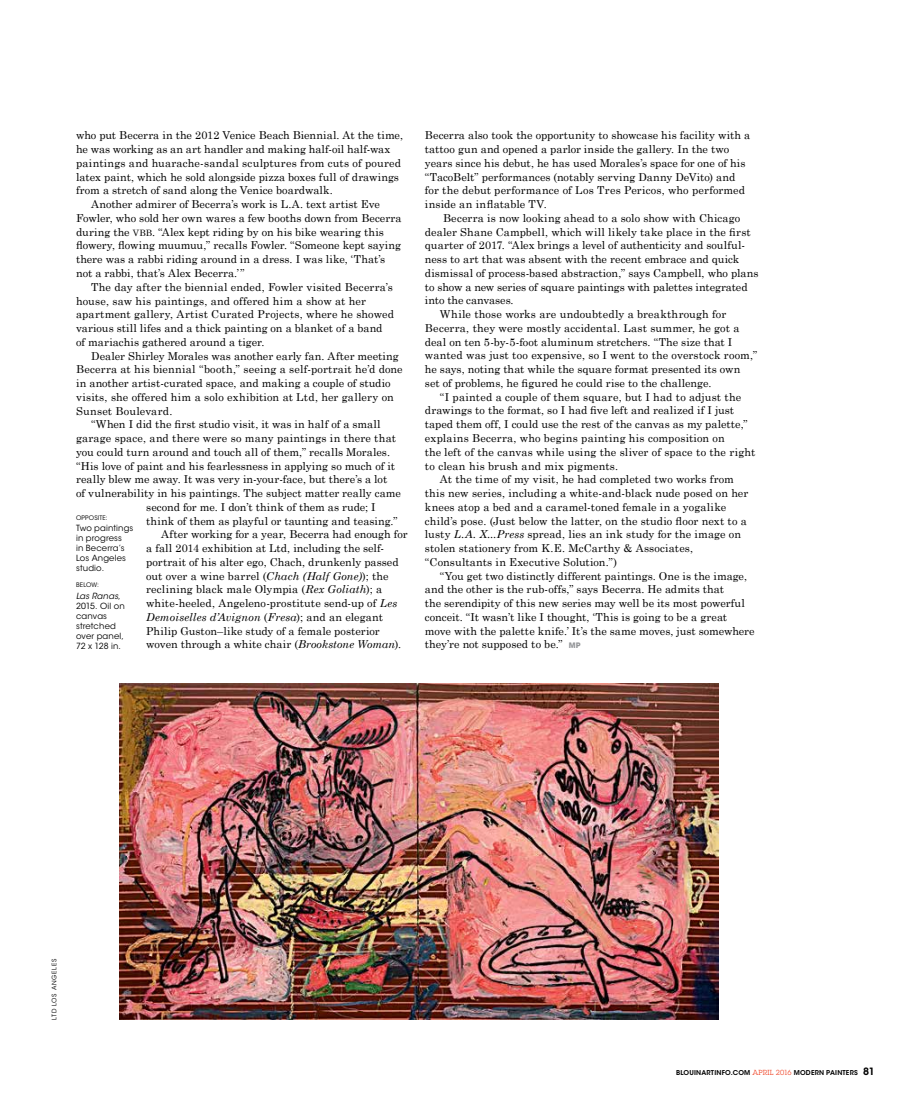
<style>
.page{position:relative;width:900px;height:1103px;background:#fff}
.page>*{position:absolute;margin:0;border:0;box-sizing:border-box;transform-origin:0 0}
.t1{font:11px/13.8px "Century Schoolbook";letter-spacing:.005em;color:#000}
.t2{font:italic 11px "Century Schoolbook";letter-spacing:.015em;color:#000}
.t3{font:8.5px/10px "ITC Avant Garde Std";letter-spacing:.02em;color:#000}
.t4{font:600 6.62px "ITC Avant Garde Std";letter-spacing:.03em;color:#000}
.t5{font:6.25px "ITC Avant Garde Std";letter-spacing:.13em;color:#000}
.t6{font:6.25px "ITC Avant Garde Std";letter-spacing:.025em;color:#000}
.t7{font:6.25px "ITC Avant Garde Std";letter-spacing:.11em;color:#000}
.s1{font-size:8.75px}
.s2{font-style:italic}
.s3{font-style:normal}
.s4{font-family:"ITC Avant Garde Std";font-weight:700;font-size:7.5px;color:#939598}
.s5{font-family:"Lubalin Graph Std";font-weight:400;font-size:7.25px;color:#ef4123}
.s6{font-size:10px}
</style>
<div class="page">
<img style="left:119px;top:683px;width:599px;height:336px">
<p class="t1" style="left:76px;top:128px;width:329px">who put Becerra in the 2012 Venice Beach Biennial. At the time,</p>
<p class="t1" style="left:76px;top:142px;width:316px">he was working as an art handler and making half-oil half-wax</p>
<p class="t1" style="left:76px;top:156px;width:326px">paintings and huarache-sandal sculptures from cuts of poured</p>
<p class="t1" style="left:76px;top:170px;width:324px">latex paint, which he sold alongside pizza boxes full of drawings</p>
<p class="t1" style="left:76px;top:183px;width:258px">from a stretch of sand along the Venice boardwalk.</p>
<p class="t1" style="left:91px;top:197px;width:291px">Another admirer of Becerra’s work is L.A. text artist Eve</p>
<p class="t1" style="left:76px;top:211px;width:327px">Fowler, who sold her own wares a few booths down from Becerra</p>
<p class="t1" style="left:76px;top:225px;width:309px">during the <span class="s1">vbb</span>. “Alex kept riding by on his bike wearing this</p>
<p class="t1" style="left:76px;top:238px;width:326px">flowery, flowing muumuu,” recalls Fowler. “Someone kept saying</p>
<p class="t1" style="left:76px;top:252px;width:311px">there was a rabbi riding around in a dress. I was like, ‘That’s</p>
<p class="t1" style="left:76px;top:266px;width:170px">not a rabbi, that’s Alex Becerra.’”</p>
<p class="t1" style="left:91px;top:280px;width:303px">The day after the biennial ended, Fowler visited Becerra’s</p>
<p class="t1" style="left:76px;top:293px;width:291px">house, saw his paintings, and offered him a show at her</p>
<p class="t1" style="left:76px;top:307px;width:319px">apartment gallery, Artist Curated Projects, where he showed</p>
<p class="t1" style="left:76px;top:321px;width:308px">various still lifes and a thick painting on a blanket of a band</p>
<p class="t1" style="left:76px;top:335px;width:190px">of mariachis gathered around a tiger.</p>
<p class="t1" style="left:91px;top:348px;width:309px">Dealer Shirley Morales was another early fan. After meeting</p>
<p class="t1" style="left:76px;top:362px;width:328px">Becerra at his biennial “booth,” seeing a self-portrait he’d done</p>
<p class="t1" style="left:76px;top:376px;width:316px">in another artist-curated space, and making a couple of studio</p>
<p class="t1" style="left:76px;top:389px;width:319px">visits, she offered him a solo exhibition at Ltd, her gallery on</p>
<p class="t1" style="left:76px;top:403px;width:98px">Sunset Boulevard.</p>
<p class="t1" style="left:91px;top:417px;width:291px">“When I did the first studio visit, it was in half of a small</p>
<p class="t1" style="left:76px;top:431px;width:321px">garage space, and there were so many paintings in there that</p>
<p class="t1" style="left:76px;top:444px;width:315px">you could turn around and touch all of them,” recalls Morales.</p>
<p class="t1" style="left:76px;top:458px;width:320px">“His love of paint and his fearlessness in applying so much of it</p>
<p class="t1" style="left:76px;top:472px;width:313px">really blew me away. It was very in-your-face, but there’s a lot</p>
<p class="t1" style="left:76px;top:486px;width:326px">of vulnerability in his paintings. The subject matter really came</p>
<p class="t1" style="left:146px;top:499px;width:231px">second for me. I don’t think of them as rude; I</p>
<p class="t1" style="left:146px;top:513px;width:253px">think of them as playful or taunting and teasing.”</p>
<p class="t1" style="left:161px;top:527px;width:248px">After working for a year, Becerra had enough for</p>
<p class="t1" style="left:146px;top:541px;width:240px">a fall 2014 exhibition at Ltd, including the self-</p>
<p class="t1" style="left:146px;top:554px;width:254px">portrait of his alter ego, Chach, drunkenly passed</p>
<p class="t1" style="left:146px;top:568px;width:244px">out over a wine barrel (<span class="s2">Chach (Half Gone)</span>); the</p>
<p class="t1" style="left:146px;top:582px;width:237px">reclining black male Olympia (<span class="s2">Rex Goliath</span>); a</p>
<p class="t1" style="left:146px;top:596px;width:252px">white-heeled, Angeleno-prostitute send-up of <span class="s2">Les</span></p>
<p class="t2" style="left:146px;top:610px;width:238px">Demoiselles d’Avignon <span class="s3">(</span>Fresa<span class="s3">); and an elegant</span></p>
<p class="t1" style="left:146px;top:623px;width:235px">Philip Guston–like study of a female posterior</p>
<p class="t1" style="left:146px;top:637px;width:256px">woven through a white chair (<span class="s2">Brookstone Woman</span>).</p>
<p class="t6" style="left:76px;top:514px;width:33px">opposite:</p>
<p class="t3" style="left:76px;top:523px;width:59px">Two paintings in progress<br>in Becerra’s<br>Los Angeles studio.</p>
<p class="t7" style="left:76px;top:581px;width:24px">below:</p>
<p class="t3" style="left:76px;top:590px;width:50px"><span class="s2">Las Ranas</span>,<br>2015. Oil on canvas stretched over panel,<br>72 x 128 in.</p>
<p class="t1" style="left:425px;top:128px;width:327px">Becerra also took the opportunity to showcase his facility with a tattoo gun and opened a parlor inside the gallery. In the two years since his debut, he has used Morales’s space for one of his “TacoBelt” performances (notably serving Danny DeVito) and for the debut performance of Los Tres Pericos, who performed inside an inflatable TV.</p>
<p class="t1" style="left:443px;top:211px;width:299px">Becerra is now looking ahead to a solo show with Chicago</p>
<p class="t1" style="left:425px;top:224px;width:327px">dealer Shane Campbell, which will likely take place in the first</p>
<p class="t1" style="left:425px;top:238px;width:322px">quarter of 2017. “Alex brings a level of authenticity and soulful-</p>
<p class="t1" style="left:425px;top:252px;width:316px">ness to art that was absent with the recent embrace and quick</p>
<p class="t1" style="left:425px;top:266px;width:335px">dismissal of process-based abstraction,” says Campbell, who plans</p>
<p class="t1" style="left:425px;top:279px;width:324px">to show a new series of square paintings with palettes integrated</p>
<p class="t1" style="left:425px;top:293px;width:90px">into the canvases.</p>
<p class="t1" style="left:440px;top:307px;width:288px">While those works are undoubtedly a breakthrough for</p>
<p class="t1" style="left:425px;top:321px;width:316px">Becerra, they were mostly accidental. Last summer, he got a</p>
<p class="t1" style="left:425px;top:334px;width:309px">deal on ten 5-by-5-foot aluminum stretchers. “The size that I</p>
<p class="t1" style="left:425px;top:348px;width:334px">wanted was just too expensive, so I went to the overstock room,”</p>
<p class="t1" style="left:425px;top:362px;width:317px">he says, noting that while the square format presented its own</p>
<p class="t1" style="left:425px;top:376px;width:288px">set of problems, he figured he could rise to the challenge.</p>
<p class="t1" style="left:440px;top:389px;width:303px">“I painted a couple of them square, but I had to adjust the</p>
<p class="t1" style="left:425px;top:403px;width:311px">drawings to the format, so I had five left and realized if I just</p>
<p class="t1" style="left:425px;top:417px;width:324px">taped them off, I could use the rest of the canvas as my palette,”</p>
<p class="t1" style="left:425px;top:431px;width:301px">explains Becerra, who begins painting his composition on</p>
<p class="t1" style="left:425px;top:444px;width:332px">the left of the canvas while using the sliver of space to the right</p>
<p class="t1" style="left:425px;top:458px;width:195px">to clean his brush and mix pigments.</p>
<p class="t1" style="left:440px;top:472px;width:295px">At the time of my visit, he had completed two works from</p>
<p class="t1" style="left:425px;top:486px;width:325px">this new series, including a white-and-black nude posed on her</p>
<p class="t1" style="left:425px;top:499px;width:303px">knees atop a bed and a caramel-toned female in a yogalike</p>
<p class="t1" style="left:425px;top:513px;width:323px">child’s pose. (Just below the latter, on the studio floor next to a</p>
<p class="t1" style="left:425px;top:527px;width:318px">lusty <span class="s2">L.A. X...Press</span> spread, lies an ink study for the image on</p>
<p class="t1" style="left:425px;top:541px;width:270px">stolen stationery from K.E. McCarthy &amp; Associates,</p>
<p class="t1" style="left:425px;top:554px;width:194px">“Consultants in Executive Solution.”)</p>
<p class="t1" style="left:440px;top:568px;width:309px">“You get two distinctly different paintings. One is the image,</p>
<p class="t1" style="left:425px;top:582px;width:301px">and the other is the rub-offs,” says Becerra. He admits that</p>
<p class="t1" style="left:425px;top:596px;width:322px">the serendipity of this new series may well be its most powerful</p>
<p class="t1" style="left:425px;top:609px;width:304px">conceit. “It wasn’t like I thought, ‘This is going to be a great</p>
<p class="t1" style="left:425px;top:623px;width:331px">move with the palette knife.’ It’s the same moves, just somewhere</p>
<p class="t1" style="left:425px;top:637px;width:157px">they’re not supposed to be.” <span class="s4">MP</span></p>
<p class="t5" style="left:51px;top:1019px;width:63px;rotate:-90deg">ltd los angeles</p>
<p class="t4" style="left:676px;top:1068px;width:200px">BLOUINARTINFO.COM <span class="s5">april 2016</span> MODERN PAINTERS <span class="s6">81</span></p>
</div>
